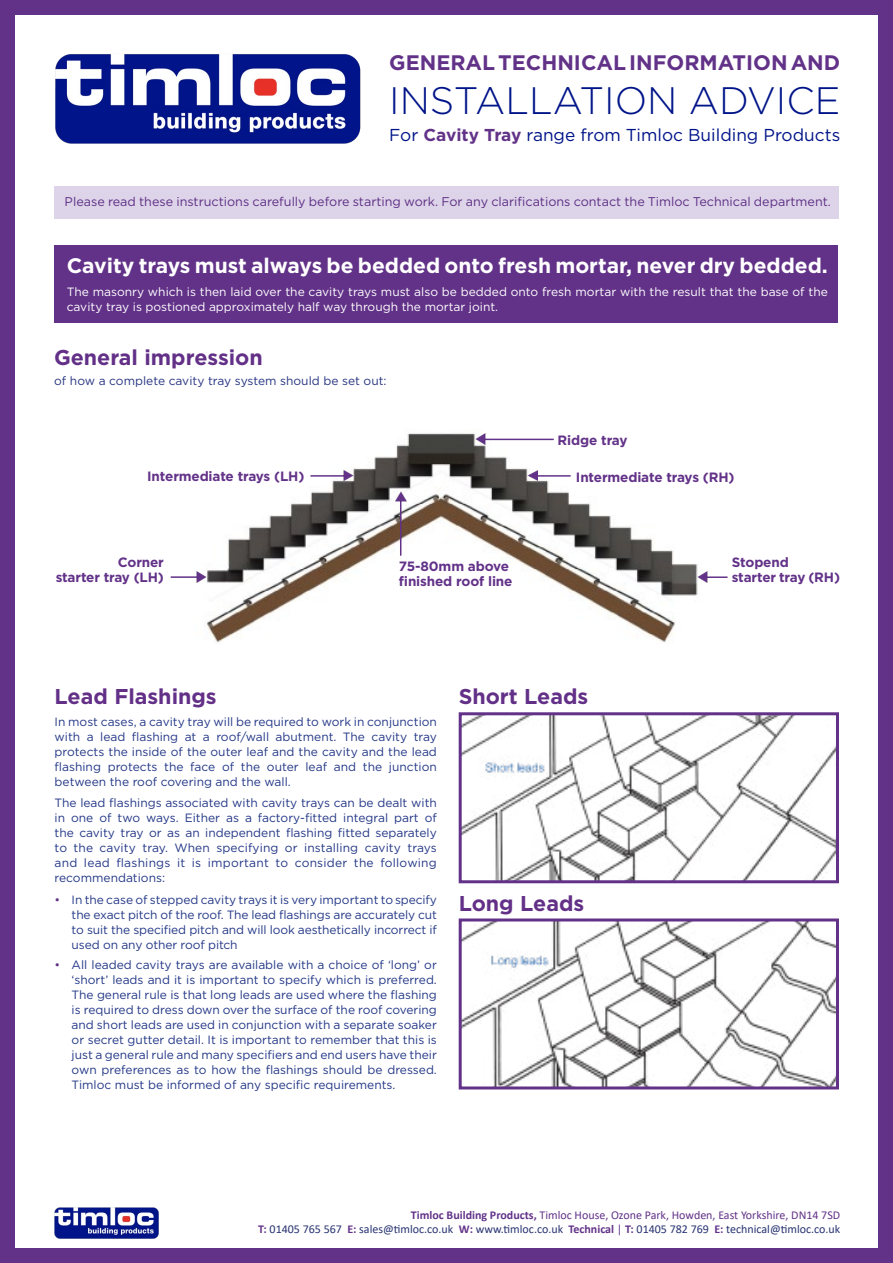
<style>
.page{position:relative;width:893px;height:1263px;background:#fff}
.page>*{position:absolute;margin:0;border:0;box-sizing:border-box;transform-origin:0 0}
.t1{font:300 38.25px "Gotham";color:#001489}
.t2{font:700 21.45px "Gotham";color:#633088}
.t3{font:700 21px "Gotham";color:#fff}
.t4{font:700 21px "Gotham";color:#623288}
.t5{font:17.25px "Gotham";color:#001489}
.t6{font:700 13.5px/15px "Gotham";letter-spacing:-.01em;color:#623288}
.t7{font:12.6px "Gotham";color:#5e2f83}
.t8{font:12px/15px "Gotham";color:#243887;text-align:justify}
.t9{font:12px/14.4px "Calibri";color:#283371;text-align:right}
.t10{font:12px/15px "Gotham";color:#fff}
.t11{font:12px "Gotham";color:#283583}
.s1{font-weight:700;color:#623288}
.s2{color:#623288}
</style>
<div class="page">
<img style="left:54px;top:1207px;width:105px;height:32px">
<div style="left:0;top:0;width:893px;height:1263px;border:15px solid #623288"></div>
<img style="left:56px;top:54px;width:305px;height:89px">
<div style="left:54px;top:186px;width:785px;height:33px;background:#ddd4ea"></div>
<img style="left:196px;top:433px;width:502px;height:210px">
<hr style="left:483px;top:439px;width:71px;height:1px;background:#623288">
<svg style="left:475px;top:433px;width:10px;height:12px"></svg>
<hr style="left:535px;top:475px;width:36px;height:2px;background:#623288">
<svg style="left:527px;top:470px;width:11px;height:11px"></svg>
<hr style="left:310px;top:475px;width:36px;height:2px;background:#623288">
<svg style="left:343px;top:470px;width:11px;height:11px"></svg>
<hr style="left:171px;top:576px;width:28px;height:2px;background:#623288">
<svg style="left:197px;top:571px;width:10px;height:12px"></svg>
<hr style="left:706px;top:576px;width:22px;height:2px;background:#623288">
<svg style="left:697px;top:571px;width:10px;height:12px"></svg>
<hr style="left:400px;top:499px;width:1px;height:57px;background:#623288">
<svg style="left:395px;top:491px;width:12px;height:10px"></svg>
<div style="left:54px;top:245px;width:784px;height:77px;background:#623288"></div>
<img style="left:463px;top:716px;width:372px;height:163px">
<div style="left:459px;top:712px;width:380px;height:171px;border:3px solid #623288"></div>
<img style="left:463px;top:922px;width:372px;height:163px">
<div style="left:459px;top:918px;width:380px;height:171px;border:3px solid #623288"></div>
<h3 class="t4" style="left:389px;top:49px;width:453px">GENERAL TECHNICAL INFORMATION AND</h3>
<h1 class="t1" style="left:389px;top:76px;width:453px">INSTALLATION ADVICE</h1>
<h3 class="t5" style="left:389px;top:124px;width:453px">For <span class="s1">Cavity Tray</span> range from Timloc Building Products</h3>
<p class="t7" style="left:65px;top:193px;width:768px">Please read these instructions carefully before starting work. For any clarifications contact the Timloc Technical department.</p>
<h3 class="t3" style="left:67px;top:251px;width:763px">Cavity trays must always be bedded onto fresh mortar, never dry bedded.</h3>
<p class="t10" style="left:67px;top:284px;width:763px">The masonry which is then laid over the cavity trays must also be bedded onto fresh mortar with the result that the base of the cavity tray is postioned approximately half way through the mortar joint.</p>
<h2 class="t2" style="left:54px;top:344px;width:210px">General impression</h2>
<p class="t11" style="left:54px;top:373px;width:334px">of how a complete cavity tray system should be set out:</p>
<p class="t6" style="left:558px;top:433px;width:71px">Ridge tray</p>
<p class="t6" style="left:147px;top:468px;width:159px">Intermediate trays (LH)</p>
<p class="t6" style="left:576px;top:469px;width:160px">Intermediate trays (RH)</p>
<p class="t6" style="left:56px;top:554px;width:110px;text-align:right">Corner<br>starter tray (LH)</p>
<p class="t6" style="left:732px;top:554px;width:110px">Stopend<br>starter tray (RH)</p>
<p class="t6" style="left:399px;top:559px;width:115px">75-80mm above finished roof line</p>
<h2 class="t2" style="left:55px;top:682px;width:164px">Lead Flashings</h2>
<p class="t8" style="left:55px;top:713px;width:384px">In most cases, a cavity tray will be required to work in conjunction with a lead flashing at a roof/wall abutment. The cavity tray protects the inside of the outer leaf and the cavity and the lead flashing protects the face of the outer leaf and the junction between the roof covering and the wall.</p>
<p class="t8" style="left:55px;top:795px;width:384px">The lead flashings associated with cavity trays can be dealt with in one of two ways. Either as a factory-fitted integral part of the cavity tray or as an independent flashing fitted separately to the cavity tray. When specifying or installing cavity trays and lead flashings it is important to consider the following recommendations:</p>
<p class="t8" style="left:72px;top:892px;width:367px;text-indent:-17px"><span class="s2">•</span> In the case of stepped cavity trays it is very important to specify the exact pitch of the roof. The lead flashings are accurately cut to suit the specified pitch and will look aesthetically incorrect if used on any other roof pitch</p>
<p class="t8" style="left:72px;top:957px;width:367px;text-indent:-17px"><span class="s2">•</span> All leaded cavity trays are available with a choice of ‘long’ or ‘short’ leads and it is important to specify which is preferred.<br>The general rule is that long leads are used where the flashing is required to dress down over the surface of the roof covering and short leads are used in conjunction with a separate soaker or secret gutter detail. It is important to remember that this is just a general rule and many specifiers and end users have their own preferences as to how the flashings should be dressed.<br>Timloc must be informed of any specific requirements.</p>
<h2 class="t2" style="left:459px;top:682px;width:131px">Short Leads</h2>
<h2 class="t2" style="left:459px;top:889px;width:127px">Long Leads</h2>
<p class="t9" style="left:258px;top:1207px;width:584px"><span class="s1">Timloc Building Products,</span> <span class="s2">Timloc House, Ozone Park, Howden, East Yorkshire, DN14 7SD<br></span><span class="s1">T:</span> 01405 765 567 <span class="s1">E:</span> sales@timloc.co.uk <span class="s1">W:</span> www.timloc.co.uk <span class="s1">Technical</span> <span class="s2">|</span> <span class="s1">T:</span> 01405 782 769 <span class="s1">E:</span> technical@timloc.co.uk</p>
</div>
